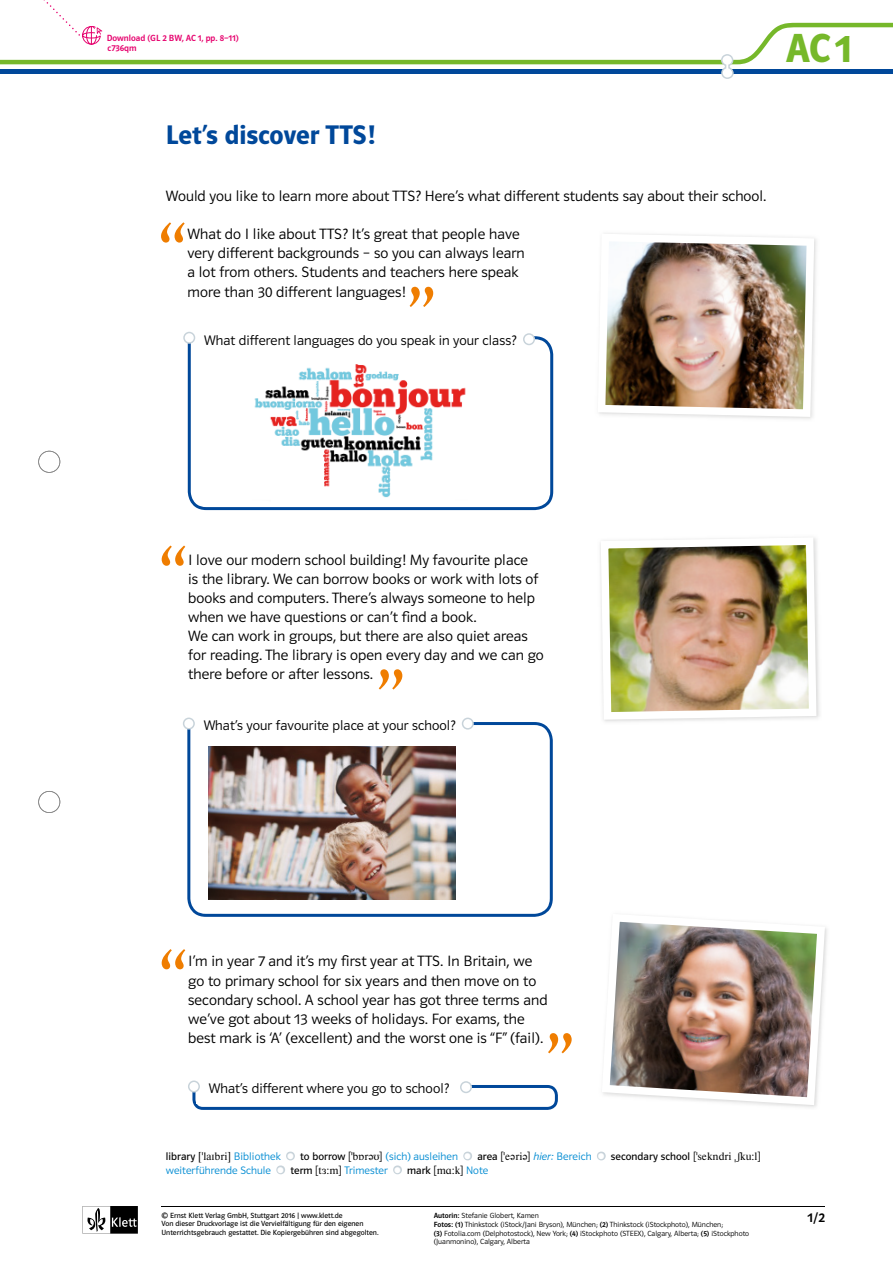
<style>
.page{position:relative;width:893px;height:1263px;background:#fff}
.page>*{position:absolute;margin:0;border:0;box-sizing:border-box;transform-origin:0 0}
.t1{font:75px "Utopia";color:#ef7d00}
.t2{font:42px "Polo 22 K Hfett";color:#76b82a}
.t3{font:27px "Polo ST11 K Hfett";color:#00489a}
.t4{font:15px/19.2px "Polo ST11 K Leicht";letter-spacing:.005em;color:#000}
.t5{font:13.8px "Polo ST11 K Leicht";letter-spacing:.005em;color:#000}
.t6{font:13.5px "Polo ST11 K Krftg";color:#000}
.t7{font:10.8px "Klett 55 Phon Ser";letter-spacing:.005em;color:#000}
.t8{font:10.8px "Polo ST11 K Leicht";letter-spacing:.005em;color:#008bd2}
.t9{font:9px/10.5px "Polo ST11 K Krftg";color:#e6006d}
.t10{font:7.5px/8.9px "Polo ST11 K Leicht";color:#000}
.t11{font:7.5px/8.9px "Polo ST11 K Buch";color:#000}
.s1{font-family:"Polo ST11 K Buch"}
.s2{font-family:"Polo ST11 K Leicht";color:#008bd2}
.s3{font-family:"Mistral";font-size:13.5px;color:#fff}
.s4{font-family:"Polo ST11 K Leicht"}
.s5{font-family:"Polo ST11 K Leicht Kursiv";color:#008bd2}
.s6{font-family:"Polo ST11 K Buch";color:#000}
.s7{color:#000}
.s8{font-family:"Klett 55 Phon Ser";color:#000}
.s9{font-family:"Polo ST11 K Krftg"}
</style>
<div class="page">
<svg style="left:83px;top:1206px;width:55px;height:27px"></svg>
<svg style="left:0;top:0;width:893px;height:79px"></svg>
<svg style="left:38px;top:451px;width:22px;height:22px"></svg>
<svg style="left:38px;top:791px;width:22px;height:22px"></svg>
<hr style="left:162px;top:1206px;width:663px;height:1px;background:#000">
<img style="left:605px;top:233px;width:212px;height:186px">
<img style="left:599px;top:234px;width:215px;height:183px">
<img style="left:600px;top:540px;width:220px;height:182px">
<img style="left:601px;top:538px;width:215px;height:182px">
<svg style="left:463px;top:1151px;width:9px;height:10px"></svg>
<svg style="left:597px;top:1151px;width:9px;height:10px"></svg>
<svg style="left:276px;top:1151px;width:19px;height:24px"></svg>
<svg style="left:393px;top:1165px;width:9px;height:10px"></svg>
<img style="left:187px;top:722px;width:366px;height:195px">
<div style="left:191px;top:707px;width:273px;height:35px;background:#fff"></div>
<svg style="left:183px;top:717px;width:12px;height:12px"></svg>
<img style="left:603px;top:921px;width:222px;height:184px">
<svg style="left:188px;top:1080px;width:370px;height:30px"></svg>
<svg style="left:188px;top:336px;width:365px;height:174px"></svg>
<div style="left:191px;top:325px;width:334px;height:29px;background:#fff"></div>
<svg style="left:183px;top:332px;width:12px;height:12px"></svg>
<svg style="left:523px;top:333px;width:12px;height:12px"></svg>
<svg style="left:462px;top:718px;width:12px;height:12px"></svg>
<p class="t9" style="left:107px;top:33px;width:133px">Download (GL 2 BW, AC 1, pp. 8–11) c736qm</p>
<h2 class="t2" style="left:785px;top:26px;width:68px">AC 1</h2>
<h3 class="t3" style="left:166px;top:119px;width:211px">Let’s discover TTS!</h3>
<p class="t4" style="left:166px;top:186px;width:602px">Would you like to learn more about TTS? Here’s what different students say about their school.</p>
<h1 class="t1" style="left:156px;top:212px;width:36px">“</h1>
<p class="t4" style="left:188px;top:225px;width:339px">What do I like about TTS? It’s great that people have very different backgrounds – so you can always learn a lot from others. Students and teachers here speak more than 30 different languages!</p>
<h1 class="t1" style="left:404px;top:276px;width:36px">”</h1>
<p class="t5" style="left:204px;top:333px;width:314px">What different languages do you speak in your class?</p>
<h1 class="t1" style="left:156px;top:535px;width:36px">“</h1>
<p class="t4" style="left:188px;top:550px;width:357px">I love our modern school building! My favourite place<br>is the library. We can borrow books or work with lots of books and computers. There’s always someone to help when we have questions or can’t find a book.<br>We can work in groups, but there are also quiet areas for reading. The library is open every day and we can go there before or after lessons.</p>
<h1 class="t1" style="left:373px;top:658px;width:36px">”</h1>
<p class="t5" style="left:204px;top:718px;width:253px">What’s your favourite place at your school?</p>
<h1 class="t1" style="left:156px;top:938px;width:36px">“</h1>
<p class="t4" style="left:188px;top:952px;width:361px">I’m in year 7 and it’s my first year at TTS. In Britain, we go to primary school for six years and then move on to secondary school. A school year has got three terms and we’ve got about 13 weeks of holidays. For exams, the best mark is ‘A’ (excellent) and the worst one is “F” (fail).</p>
<h1 class="t1" style="left:543px;top:1022px;width:36px">”</h1>
<p class="t5" style="left:209px;top:1081px;width:242px">What’s different where you go to school?</p>
<p class="t7" style="left:166px;top:1149px;width:596px"><span class="s1">library</span> !*laIbri? <span class="s2">Bibliothek</span> <span class="s3">●</span> <span class="s1">to borrow</span> <span class="s4">[</span>*bOrEU<span class="s4">]</span> <span class="s2">(sich) ausleihen</span> <span class="s3">●</span> <span class="s1">area</span> <span class="s4">[</span>*eEriE<span class="s4">]</span> <span class="s5">hier:</span> <span class="s2">Bereich</span> <span class="s3">●</span> <span class="s1">secondary school</span> <span class="s4">[</span>*sekndri +Sku:l<span class="s4">]</span></p>
<p class="t8" style="left:166px;top:1164px;width:324px">weiterführende Schule <span class="s3">●</span> <span class="s6">term</span> <span class="s7">[</span><span class="s8">t3:m</span><span class="s7">]</span> Trimester <span class="s3">●</span> <span class="s6">mark</span> <span class="s7">[</span><span class="s8">mA:k</span><span class="s7">]</span> Note</p>
<p class="t11" style="left:162px;top:1211px;width:218px">© Ernst Klett Verlag GmbH, Stuttgart 2016 | www.klett.de<br>Von dieser Druckvorlage ist die Vervielfältigung für den eigenen<br>Unterrichtsgebrauch gestattet. Die Kopiergebühren sind abgegolten.</p>
<p class="t6" style="left:808px;top:1210px;width:19px">1/2</p>
<p class="t10" style="left:434px;top:1211px;width:317px"><span class="s9">Autorin:</span> Stefanie Globert, Kamen<br><span class="s9">Fotos: (1)</span> Thinkstock (iStock/Jani Bryson), München; <span class="s9">(2)</span> Thinkstock (iStockphoto), München;<br><span class="s9">(3)</span> Fotolia.com (Delphotostock), New York; <span class="s9">(4)</span> iStockphoto (STEEX), Calgary, Alberta; <span class="s9">(5)</span> iStockphoto (Juanmonino), Calgary, Alberta</p>
</div>
